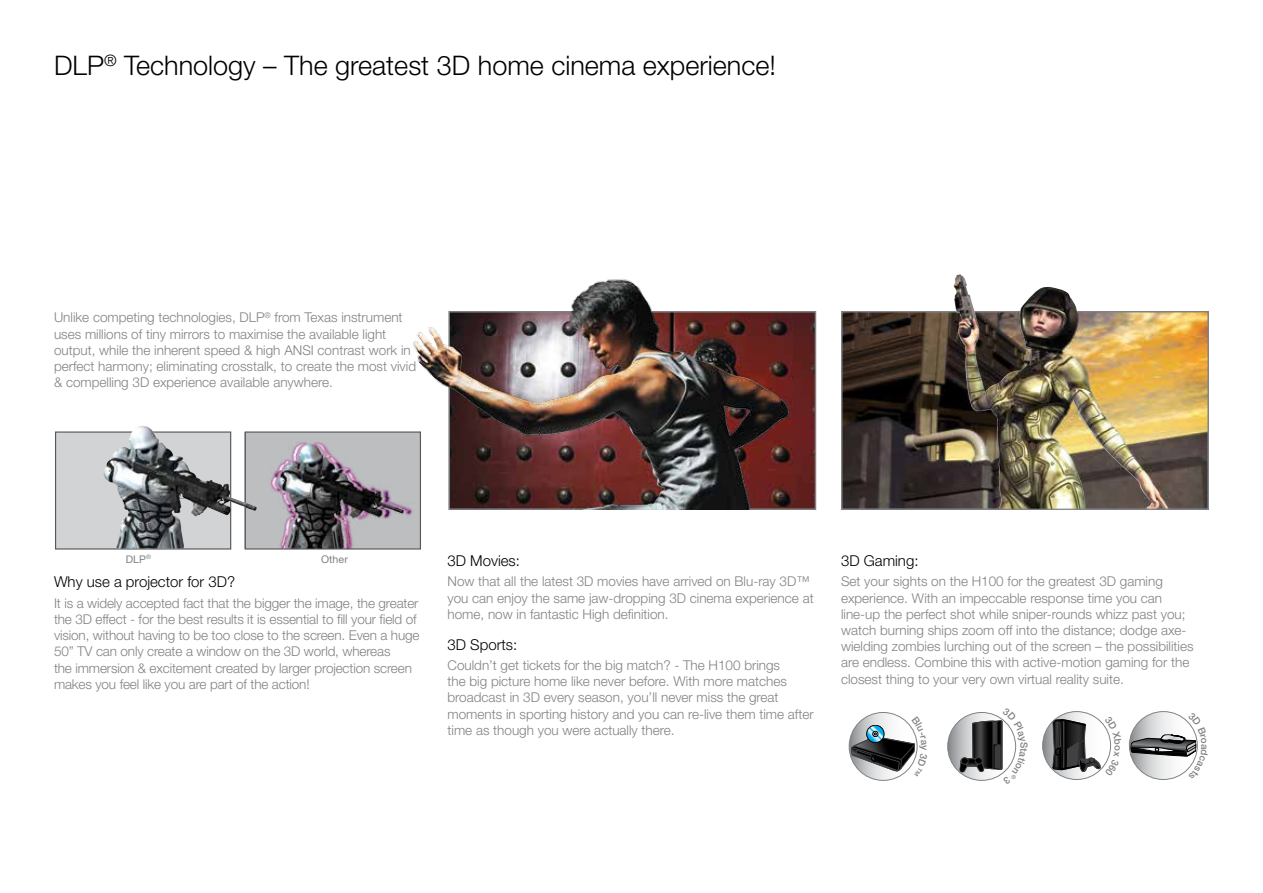
<style>
.page{position:relative;width:1263px;height:893px;background:#fff}
.page>*{position:absolute;margin:0;border:0;box-sizing:border-box;transform-origin:0 0}
.t1{font:300 27px "Helvetica Neue";color:#000}
.t2{font:300 15px "Helvetica Neue";color:#000}
.t3{font:300 13.5px/16.2px "Helvetica Neue";color:#808285}
.t4{font:10.5px "Helvetica Neue";letter-spacing:.01em;color:#808285}
</style>
<div class="page">
<div style="left:245px;top:432px;width:176px;height:116px;background:#bcbec0"></div>
<img style="left:270px;top:442px;width:143px;height:106px">
<div style="left:55px;top:431px;width:176px;height:119px;background:#d1d3d4;border:1px solid #58595b"></div>
<div style="left:245px;top:431px;width:176px;height:119px;border:1px solid #58595b"></div>
<img style="left:103px;top:426px;width:81px;height:122px">
<svg style="left:849px;top:712px;width:68px;height:68px"></svg>
<div style="left:849px;top:712px;width:68px;height:69px;border:1px solid #808285;border-radius:50%"></div>
<svg style="left:948px;top:712px;width:68px;height:68px"></svg>
<svg style="left:1043px;top:712px;width:67px;height:67px"></svg>
<div style="left:1042px;top:711px;width:69px;height:69px;border:1px solid #808285;border-radius:50%"></div>
<img style="left:409px;top:278px;width:406px;height:231px">
<img style="left:843px;top:313px;width:364px;height:195px">
<div style="left:841px;top:311px;width:368px;height:199px;border:1px solid #808285"></div>
<img style="left:953px;top:276px;width:214px;height:232px">
<svg style="left:851px;top:716px;width:67px;height:60px"></svg>
<svg style="left:1130px;top:712px;width:68px;height:67px"></svg>
<svg style="left:1052px;top:716px;width:60px;height:61px"></svg>
<svg style="left:959px;top:712px;width:58px;height:69px"></svg>
<h1 class="t1" style="left:54px;top:49px;width:723px">DLP<sup>®</sup> Technology – The greatest 3D home cinema experience!</h1>
<p class="t3" style="left:54px;top:309px;width:364px">Unlike competing technologies, DLP<sup>®</sup> from Texas instrument uses millions of tiny mirrors to maximise the available light output, while the inherent speed &amp; high ANSI contrast work in perfect harmony; eliminating crosstalk, to create the most vivid &amp; compelling 3D experience available anywhere.</p>
<p class="t4" style="left:126px;top:553px;width:27px">DLP<sup>®</sup></p>
<p class="t4" style="left:321px;top:553px;width:28px">Other</p>
<p class="t2" style="left:54px;top:573px;width:183px">Why use a projector for 3D?</p>
<p class="t3" style="left:54px;top:594px;width:367px">It is a widely accepted fact that the bigger the image, the greater the 3D effect - for the best results it is essential to fill your field of vision, without having to be too close to the screen. Even a huge 50” TV can only create a window on the 3D world, whereas<br>the immersion &amp; excitement created by larger projection screen makes you feel like you are part of the action!</p>
<p class="t2" style="left:447px;top:551px;width:74px">3D Movies:</p>
<p class="t3" style="left:447px;top:573px;width:368px">Now that all the latest 3D movies have arrived on Blu-ray 3D™ you can enjoy the same jaw-dropping 3D cinema experience at home, now in fantastic High definition.</p>
<p class="t2" style="left:447px;top:635px;width:71px">3D Sports:</p>
<p class="t3" style="left:447px;top:657px;width:368px">Couldn’t get tickets for the big match? - The H100 brings<br>the big picture home like never before. With more matches broadcast in 3D every season, you’ll never miss the great moments in sporting history and you can re-live them time after time as though you were actually there.</p>
<p class="t2" style="left:841px;top:551px;width:79px">3D Gaming:</p>
<p class="t3" style="left:841px;top:573px;width:354px">Set your sights on the H100 for the greatest 3D gaming experience. With an impeccable response time you can line-up the perfect shot while sniper-rounds whizz past you; watch burning ships zoom off into the distance; dodge axe&shy;wielding zombies lurching out of the screen – the possibilities are endless. Combine this with active-motion gaming for the closest thing to your very own virtual reality suite.</p>
</div>
